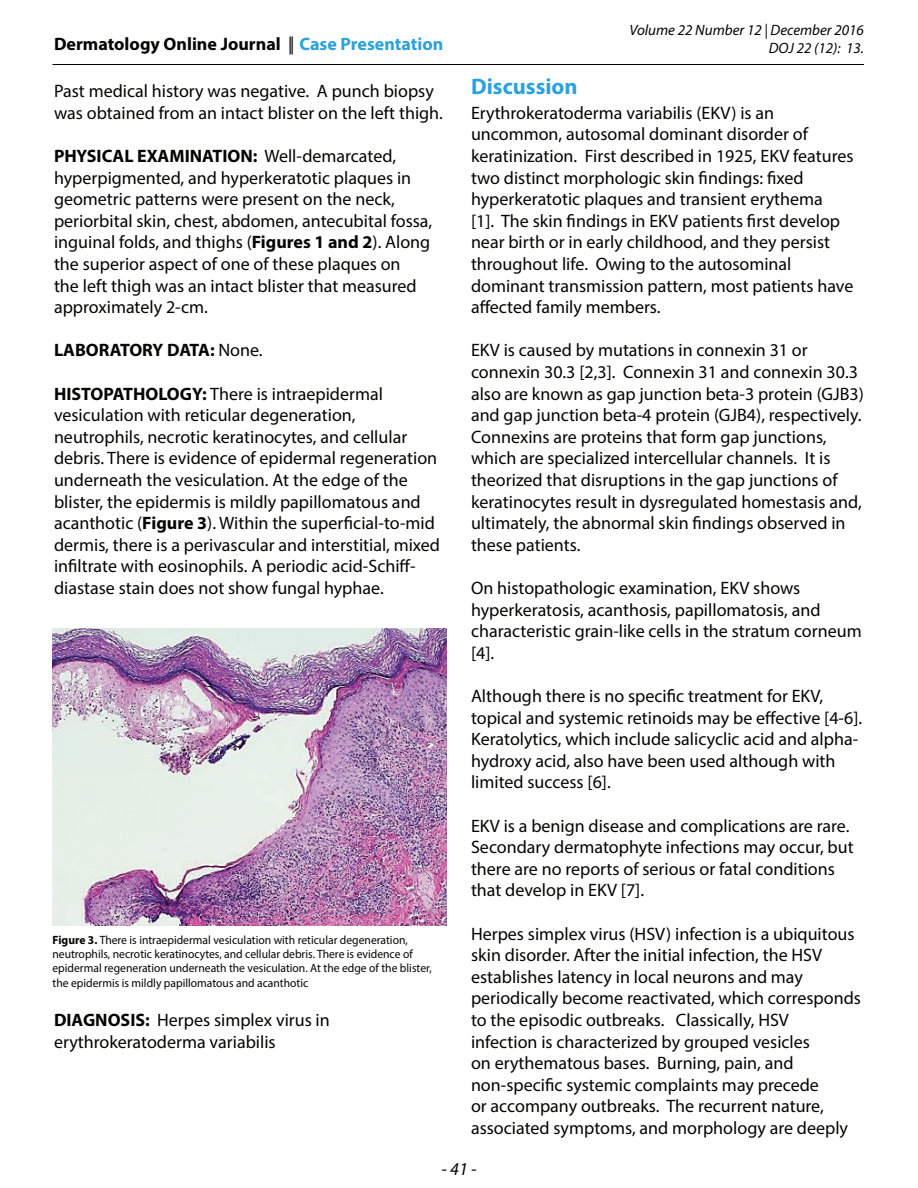
<style>
.page{position:relative;width:918px;height:1188px;background:#fff}
.page>*{position:absolute;margin:0;border:0;box-sizing:border-box;transform-origin:0 0}
.t1{font:700 22.5px "Myriad Pro";color:#2aa2db}
.t2{font:18px/21.6px "Myriad Pro";color:#040503}
.t3{font:700 18px "Myriad Pro";color:#040503}
.t4{font:italic 18px "Myriad Pro";color:#040503}
.t5{font:italic 15px/18px "Myriad Pro";color:#040503;text-align:right}
.t6{font:12px/14.4px "Myriad Pro";color:#040503}
.s1{font-weight:400}
.s2{color:#2aa2db}
.s3{font-weight:700}
</style>
<div class="page">
<hr style="left:52px;top:64px;width:812px;height:1px;background:#040503">
<img style="left:52px;top:628px;width:395px;height:298px">
<p class="t3" style="left:54px;top:32px;width:391px">Dermatology Online Journal <span class="s1">||</span> <span class="s2">Case Presentation</span></p>
<p class="t2" style="left:54px;top:80px;width:391px">Past medical history was negative. A punch biopsy was obtained from an intact blister on the left thigh.</p>
<p class="t2" style="left:54px;top:145px;width:380px"><span class="s3">PHYSICAL EXAMINATION:</span> Well-demarcated, hyperpigmented, and hyperkeratotic plaques in geometric patterns were present on the neck, periorbital skin, chest, abdomen, antecubital fossa, inguinal folds, and thighs (<span class="s3">Figures 1 and 2</span>). Along the superior aspect of one of these plaques on<br>the left thigh was an intact blister that measured approximately 2-cm.</p>
<p class="t3" style="left:54px;top:339px;width:210px">LABORATORY DATA: <span class="s1">None.</span></p>
<p class="t2" style="left:54px;top:382px;width:388px"><span class="s3">HISTOPATHOLOGY:</span> There is intraepidermal vesiculation with reticular degeneration, neutrophils, necrotic keratinocytes, and cellular debris. There is evidence of epidermal regeneration underneath the vesiculation. At the edge of the blister, the epidermis is mildly papillomatous and acanthotic (<span class="s3">Figure 3</span>). Within the superficial-to-mid dermis, there is a perivascular and interstitial, mixed infiltrate with eosinophils. A periodic acid-Schiff&shy;diastase stain does not show fungal hyphae.</p>
<p class="t6" style="left:52px;top:932px;width:381px"><span class="s3">Figure 3.</span> There is intraepidermal vesiculation with reticular degeneration, neutrophils, necrotic keratinocytes, and cellular debris. There is evidence of epidermal regeneration underneath the vesiculation. At the edge of the blister, the epidermis is mildly papillomatous and acanthotic</p>
<p class="t2" style="left:54px;top:1009px;width:277px"><span class="s3">DIAGNOSIS:</span> Herpes simplex virus in erythrokeratoderma variabilis</p>
<p class="t5" style="left:629px;top:20px;width:236px">Volume 22 Number 12 | December 2016<br>DOJ 22 (12): 13.</p>
<p class="t1" style="left:471px;top:72px;width:108px">Discussion</p>
<p class="t2" style="left:471px;top:102px;width:384px">Erythrokeratoderma variabilis (EKV) is an uncommon, autosomal dominant disorder of keratinization. First described in 1925, EKV features two distinct morphologic skin findings: fixed hyperkeratotic plaques and transient erythema<br>[1]. The skin findings in EKV patients first develop near birth or in early childhood, and they persist throughout life. Owing to the autosominal dominant transmission pattern, most patients have affected family members.</p>
<p class="t2" style="left:471px;top:339px;width:394px">EKV is caused by mutations in connexin 31 or connexin 30.3 [2,3]. Connexin 31 and connexin 30.3 also are known as gap junction beta-3 protein (GJB3) and gap junction beta-4 protein (GJB4), respectively.<br>Connexins are proteins that form gap junctions, which are specialized intercellular channels. It is theorized that disruptions in the gap junctions of keratinocytes result in dysregulated homestasis and, ultimately, the abnormal skin findings observed in these patients.</p>
<p class="t2" style="left:471px;top:577px;width:392px">On histopathologic examination, EKV shows hyperkeratosis, acanthosis, papillomatosis, and characteristic grain-like cells in the stratum corneum [4].</p>
<p class="t2" style="left:471px;top:685px;width:393px">Although there is no specific treatment for EKV, topical and systemic retinoids may be effective [4-6].<br>Keratolytics, which include salicyclic acid and alpha&shy;hydroxy acid, also have been used although with limited success [6].</p>
<p class="t2" style="left:471px;top:814px;width:384px">EKV is a benign disease and complications are rare.<br>Secondary dermatophyte infections may occur, but there are no reports of serious or fatal conditions that develop in EKV [7].</p>
<p class="t2" style="left:471px;top:922px;width:391px">Herpes simplex virus (HSV) infection is a ubiquitous skin disorder. After the initial infection, the HSV establishes latency in local neurons and may periodically become reactivated, which corresponds to the episodic outbreaks. Classically, HSV<br>infection is characterized by grouped vesicles<br>on erythematous bases. Burning, pain, and non-specific systemic complaints may precede<br>or accompany outbreaks. The recurrent nature, associated symptoms, and morphology are deeply</p>
<p class="t4" style="left:441px;top:1157px;width:37px">- 41 -</p>
</div>
